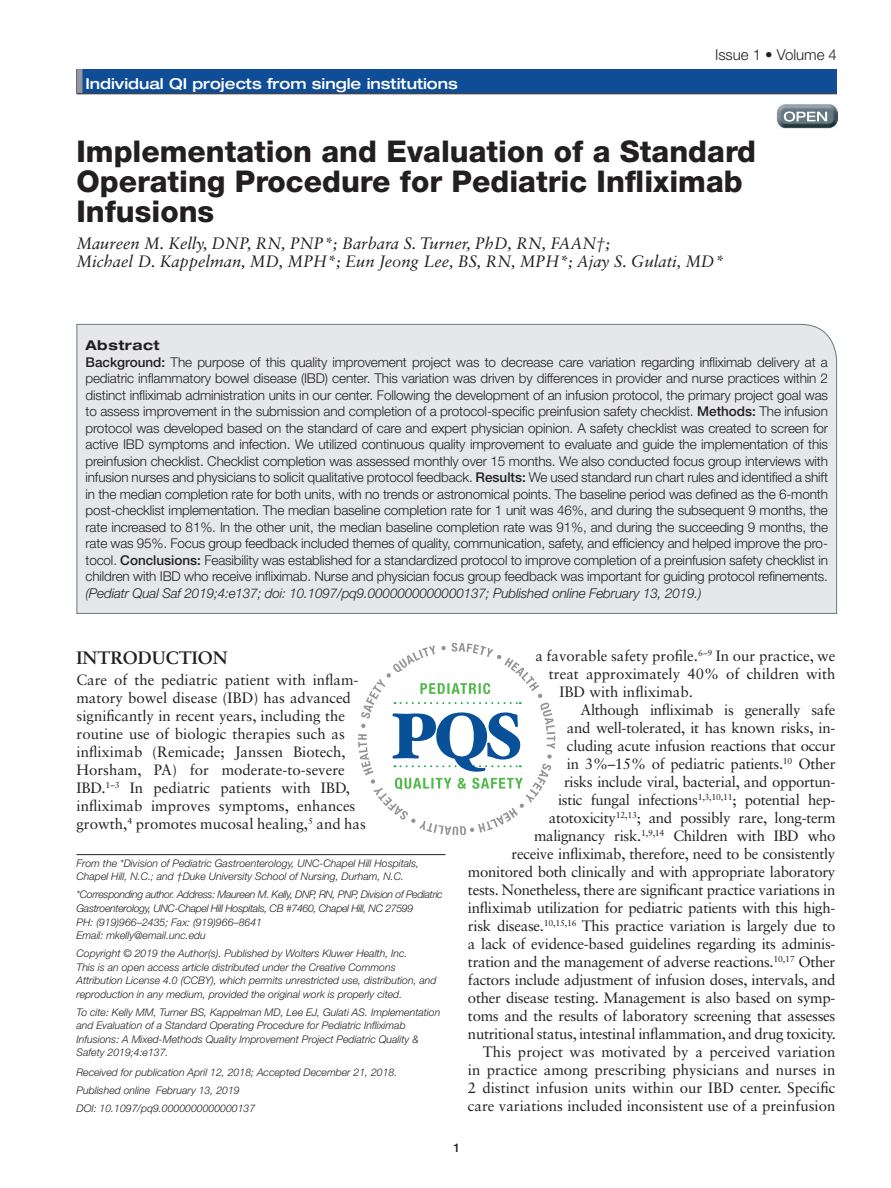
<style>
.page{position:relative;width:891px;height:1188px;background:#fff}
.page>*{position:absolute;margin:0;border:0;box-sizing:border-box;transform-origin:0 0}
.t1{font:800 30px/30px "Helvetica Neue LT Std";color:#231f20}
.t2{font:700 18px "Sabon LT Std";color:#231f20}
.t3{font:italic 16.5px/18px "Sabon LT Std";color:#231f20}
.t4{font:15px "Sabon LT Std";letter-spacing:-.02em;color:#231f20}
.t5{font:15px/18px "Sabon LT Std";color:#231f20}
.t6{font:500 expanded 15px "Helvetica Neue LT Std";color:#fff}
.t7{font:300 15px "Helvetica Neue LT Std";color:#231f20}
.t8{font:300 13.5px/16.5px "Helvetica Neue LT Std";letter-spacing:-.01em;color:#231f20}
.t9{font:italic 300 13.5px "Helvetica Neue LT Std";letter-spacing:-.01em;color:#231f20}
.t10{font:500 12px "Helvetica Neue LT Std";color:#231f20}
.t11{font:italic 300 10.5px/13.5px "Helvetica Neue LT Std";color:#231f20}
.t12{font:italic 300 10.5px/13.5px "Helvetica Neue LT Std";letter-spacing:-.03em;color:#231f20}
.s1{font-weight:700;font-stretch:expanded}
.s2{font-weight:500}
</style>
<div class="page">
<img style="left:776px;top:104px;width:61px;height:25px">
<svg style="left:784px;top:111px;width:43px;height:11px"></svg>
<div style="left:76px;top:69px;width:761px;height:24px;background:#0f4d96"></div>
<div style="left:76px;top:69px;width:6px;height:24px;background:#95979a"></div>
<hr style="left:76px;top:93px;width:761px;height:1px;background:#231f20">
<svg style="left:358px;top:643px;width:197px;height:192px"></svg>
<div style="left:76px;top:324px;width:761px;height:290px;background:#e6e7e9"></div>
<hr style="left:76px;top:854px;width:370px;height:1px;background:#231f20">
<p class="t6" style="left:86px;top:74px;width:374px">Individual QI projects from single institutions</p>
<p class="t7" style="left:715px;top:46px;width:123px">Issue 1 • Volume 4</p>
<h1 class="t1" style="left:76px;top:136px;width:681px">Implementation and Evaluation of a Standard<br>Operating Procedure for Pediatric Infliximab<br>Infusions</h1>
<p class="t3" style="left:76px;top:234px;width:649px">Maureen M. Kelly, DNP, RN, PNP*; Barbara S. Turner, PhD, RN, FAAN†;<br>Michael D. Kappelman, MD, MPH*; Eun Jeong Lee, BS, RN, MPH*; Ajay S. Gulati, MD*</p>
<p class="t8" style="left:86px;top:337px;width:744px"><span class="s1">Abstract<br></span><span class="s2">Background:</span> The purpose of this quality improvement project was to decrease care variation regarding infliximab delivery at a pediatric inflammatory bowel disease (IBD) center. This variation was driven by differences in provider and nurse practices within 2 distinct infliximab administration units in our center. Following the development of an infusion protocol, the primary project goal was to assess improvement in the submission and completion of a protocol-specific preinfusion safety checklist. <span class="s2">Methods:</span> The infusion protocol was developed based on the standard of care and expert physician opinion. A safety checklist was created to screen for active IBD symptoms and infection. We utilized continuous quality improvement to evaluate and guide the implementation of this preinfusion checklist. Checklist completion was assessed monthly over 15 months. We also conducted focus group interviews with infusion nurses and physicians to solicit qualitative protocol feedback. <span class="s2">Results:</span> We used standard run chart rules and identified a shift in the median completion rate for both units, with no trends or astronomical points. The baseline period was defined as the 6-month post-checklist implementation. The median baseline completion rate for 1 unit was 46%, and during the subsequent 9 months, the rate increased to 81%. In the other unit, the median baseline completion rate was 91%, and during the succeeding 9 months, the rate was 95%. Focus group feedback included themes of quality, communication, safety, and efficiency and helped improve the pro&shy;tocol. <span class="s2">Conclusions:</span> Feasibility was established for a standardized protocol to improve completion of a preinfusion safety checklist in children with IBD who receive infliximab. Nurse and physician focus group feedback was important for guiding protocol refinements.</p>
<p class="t9" style="left:86px;top:585px;width:618px">(Pediatr Qual Saf 2019;4:e137; doi: 10.1097/pq9.0000000000000137; Published online February 13, 2019.)</p>
<h2 class="t2" style="left:76px;top:646px;width:153px">INTRODUCTION</h2>
<p class="t5" style="left:76px;top:670px;width:291px">Care of the pediatric patient with inflam&shy;matory bowel disease (IBD) has advanced significantly in recent years, including the routine use of biologic therapies such as infliximab (Remicade; Janssen Biotech, Horsham, PA) for moderate-to-severe IBD.<sup>1–3</sup> In pediatric patients with IBD, infliximab improves symptoms, enhances growth,<sup>4</sup> promotes mucosal healing,<sup>5</sup> and has</p>
<p class="t11" style="left:76px;top:856px;width:344px">From the *Division of Pediatric Gastroenterology, UNC-Chapel Hill Hospitals,<br>Chapel Hill, N.C.; and †Duke University School of Nursing, Durham, N.C.</p>
<p class="t12" style="left:76px;top:888px;width:368px">*Corresponding author. Address: Maureen M. Kelly, DNP, RN, PNP, Division of Pediatric Gastroenterology, UNC-Chapel Hill Hospitals, CB #7460, Chapel Hill, NC 27599<br>PH: (919)966–2435; Fax: (919)966–8641<br>Email: mkelly@email.unc.edu</p>
<p class="t11" style="left:76px;top:946px;width:362px">Copyright © 2019 the Author(s). Published by Wolters Kluwer Health, Inc.<br>This is an open access article distributed under the Creative Commons Attribution License 4.0 (CCBY), which permits unrestricted use, distribution, and reproduction in any medium, provided the original work is properly cited.</p>
<p class="t11" style="left:76px;top:1005px;width:365px">To cite: Kelly MM, Turner BS, Kappelman MD, Lee EJ, Gulati AS. Implementation and Evaluation of a Standard Operating Procedure for Pediatric Infliximab Infusions: A Mixed-Methods Quality Improvement Project Pediatric Quality &amp; Safety 2019;4:e137.</p>
<p class="t11" style="left:76px;top:1063px;width:322px;line-height:18px">Received for publication April 12, 2018; Accepted December 21, 2018.<br>Published online February 13, 2019<br>DOI: 10.1097/pq9.0000000000000137</p>
<p class="t5" style="left:536px;top:647px;width:301px">a favorable safety profile.<sup>6–9</sup> In our practice, we</p>
<p class="t5" style="left:549px;top:665px;width:288px">treat approximately 40% of children with</p>
<p class="t5" style="left:559px;top:683px;width:135px">IBD with infliximab.</p>
<p class="t4" style="left:580px;top:701px;width:256px">Although infliximab is generally safe</p>
<p class="t4" style="left:567px;top:719px;width:270px">and well-tolerated, it has known risks, in-</p>
<p class="t4" style="left:567px;top:737px;width:270px">cluding acute infusion reactions that occur</p>
<p class="t4" style="left:567px;top:755px;width:270px">in 3%–15% of pediatric patients.<sup>10</sup> Other</p>
<p class="t4" style="left:564px;top:773px;width:273px">risks include viral, bacterial, and opportun-</p>
<p class="t4" style="left:558px;top:791px;width:279px">istic fungal infections<sup>1,3,10,11</sup>; potential hep-</p>
<p class="t4" style="left:549px;top:809px;width:288px">atotoxicity<sup>12,13</sup>; and possibly rare, long-term</p>
<p class="t4" style="left:534px;top:827px;width:303px">malignancy risk.<sup>1,9,14</sup> Children with IBD who</p>
<p class="t4" style="left:511px;top:845px;width:325px">receive infliximab, therefore, need to be consistently</p>
<p class="t4" style="left:468px;top:863px;width:369px">monitored both clinically and with appropriate laboratory</p>
<p class="t4" style="left:468px;top:881px;width:369px">tests. Nonetheless, there are significant practice variations in</p>
<p class="t4" style="left:468px;top:899px;width:369px">infliximab utilization for pediatric patients with this high-</p>
<p class="t4" style="left:468px;top:917px;width:369px">risk disease.<sup>10,15,16</sup> This practice variation is largely due to</p>
<p class="t4" style="left:468px;top:935px;width:369px">a lack of evidence-based guidelines regarding its adminis-</p>
<p class="t4" style="left:468px;top:953px;width:369px">tration and the management of adverse reactions.<sup>10,17</sup> Other</p>
<p class="t4" style="left:468px;top:971px;width:369px">factors include adjustment of infusion doses, intervals, and</p>
<p class="t4" style="left:468px;top:989px;width:369px">other disease testing. Management is also based on symp-</p>
<p class="t4" style="left:468px;top:1007px;width:369px">toms and the results of laboratory screening that assesses</p>
<p class="t4" style="left:468px;top:1025px;width:370px">nutritional status, intestinal inflammation, and drug toxicity.</p>
<p class="t5" style="left:483px;top:1043px;width:354px">This project was motivated by a perceived variation</p>
<p class="t5" style="left:468px;top:1061px;width:369px">in practice among prescribing physicians and nurses in</p>
<p class="t5" style="left:468px;top:1079px;width:369px">2 distinct infusion units within our IBD center. Specific</p>
<p class="t5" style="left:468px;top:1097px;width:369px">care variations included inconsistent use of a preinfusion</p>
<p class="t10" style="left:453px;top:1140px;width:8px">1</p>
</div>
